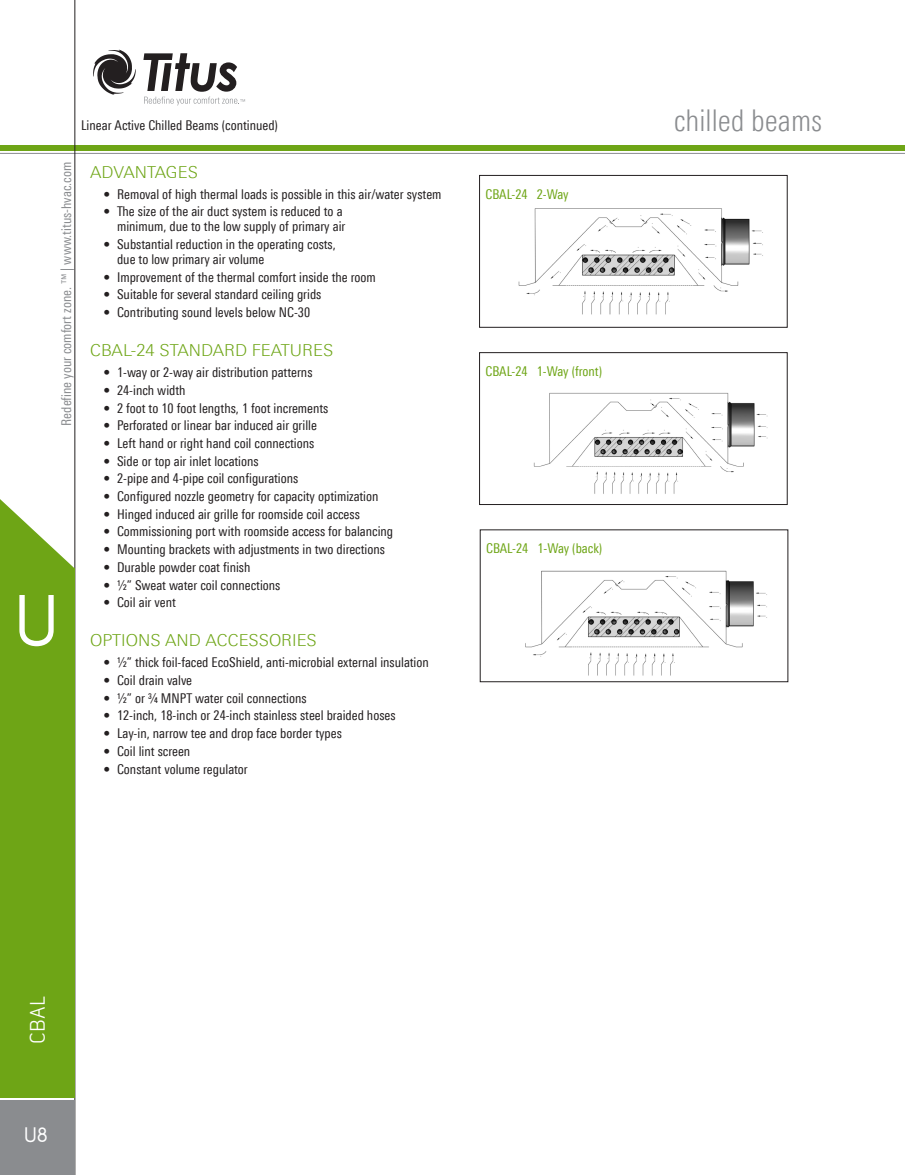
<style>
.page{position:relative;width:905px;height:1175px;background:#fff}
.page>*{position:absolute;margin:0;border:0;box-sizing:border-box;transform-origin:0 0}
.t1{font:500 72px "Lintel";color:#fff}
.t2{font:300 condensed 30px "LT Univers";color:#8a8c8f}
.catalog_model_-_left{font:21px "Lintel";color:#fff}
.t3{font:500 21px "Lintel";color:#fff}
.Titus_heading_3_2017{font:300 16.5px "LT Univers Basic";color:#6ea516}
.Paragraph{font:condensed 13.5px/15px "LT Univers";color:#231f20;text-align:right}
.Figure_Title{font:condensed 13.5px "LT Univers";color:#6ea516}
.t4{font:condensed 13.5px "LT Univers";color:#8a8c8f}
</style>
<div class="page">
<svg style="left:93px;top:50px;width:43px;height:45px"></svg>
<svg style="left:143px;top:53px;width:102px;height:52px"></svg>
<hr style="left:0;top:153px;width:904px;height:1px;background:#8a8c8f">
<div style="left:0;top:146px;width:904px;height:5px;background:#6ea516"></div>
<hr style="left:75px;top:0;width:1px;height:1174px;background:#231f20">
<div style="left:0;top:1100px;width:75px;height:74px;background:#8a8c8f"></div>
<div style="left:0;top:568px;width:75px;height:529px;background:#6ea516"></div>
<svg style="left:0;top:492px;width:75px;height:76px"></svg>
<img style="left:518px;top:208px;width:245px;height:107px">
<div style="left:479px;top:175px;width:308px;height:153px;border:1px solid #231f20"></div>
<img style="left:533px;top:392px;width:235px;height:102px">
<div style="left:479px;top:352px;width:308px;height:153px;border:1px solid #231f20"></div>
<img style="left:525px;top:570px;width:242px;height:106px">
<div style="left:480px;top:529px;width:308px;height:153px;border:1px solid #231f20"></div>
<p class="t4" style="left:58px;top:426px;width:265px;rotate:-90deg">Redefine your comfort zone. ™ | www.titus-hvac.com</p>
<h1 class="t1" style="left:16px;top:573px;width:43px">U</h1>
<p class="Paragraph" style="left:81px;top:118px;width:198px">Linear Active Chilled Beams (continued)</p>
<p class="Titus_heading_3_2017" style="left:90px;top:162px;width:109px">ADVANTAGES</p>
<p class="Paragraph" style="left:104px;top:186px;width:339px">• Removal of high thermal loads is possible in this air/water system</p>
<p class="Paragraph" style="left:104px;top:204px;width:243px">• The size of the air duct system is reduced to a minimum, due to the low supply of primary air</p>
<p class="Paragraph" style="left:117px;top:237px;width:220px;text-align:left;text-indent:-14px">• Substantial reduction in the operating costs, due to low primary air volume</p>
<p class="Paragraph" style="left:104px;top:269px;width:274px">• Improvement of the thermal comfort inside the room</p>
<p class="Paragraph" style="left:104px;top:287px;width:219px">• Suitable for several standard ceiling grids</p>
<p class="Paragraph" style="left:104px;top:305px;width:208px">• Contributing sound levels below NC-30</p>
<p class="Titus_heading_3_2017" style="left:90px;top:341px;width:245px">CBAL-24 STANDARD FEATURES</p>
<p class="Paragraph" style="left:104px;top:365px;width:210px">• 1-way or 2-way air distribution patterns</p>
<p class="Paragraph" style="left:104px;top:382px;width:84px">• 24-inch width</p>
<p class="Paragraph" style="left:104px;top:400px;width:226px">• 2 foot to 10 foot lengths, 1 foot increments</p>
<p class="Paragraph" style="left:104px;top:418px;width:215px">• Perforated or linear bar induced air grille</p>
<p class="Paragraph" style="left:104px;top:435px;width:212px">• Left hand or right hand coil connections</p>
<p class="Paragraph" style="left:104px;top:453px;width:157px">• Side or top air inlet locations</p>
<p class="Paragraph" style="left:104px;top:471px;width:196px">• 2-pipe and 4-pipe coil configurations</p>
<p class="Paragraph" style="left:104px;top:489px;width:276px">• Configured nozzle geometry for capacity optimization</p>
<p class="Paragraph" style="left:104px;top:506px;width:258px">• Hinged induced air grille for roomside coil access</p>
<p class="Paragraph" style="left:104px;top:524px;width:291px">• Commissioning port with roomside access for balancing</p>
<p class="Paragraph" style="left:104px;top:542px;width:283px">• Mounting brackets with adjustments in two directions</p>
<p class="Paragraph" style="left:104px;top:559px;width:148px">• Durable powder coat finish</p>
<p class="Paragraph" style="left:104px;top:577px;width:178px">• ½” Sweat water coil connections</p>
<p class="Paragraph" style="left:104px;top:595px;width:74px">• Coil air vent</p>
<p class="Titus_heading_3_2017" style="left:90px;top:631px;width:228px">OPTIONS AND ACCESSORIES</p>
<p class="Paragraph" style="left:104px;top:655px;width:327px">• ½” thick foil-faced EcoShield, anti-microbial external insulation</p>
<p class="Paragraph" style="left:104px;top:672px;width:90px">• Coil drain valve</p>
<p class="Paragraph" style="left:104px;top:690px;width:205px">• ½” or ¾ MNPT water coil connections</p>
<p class="Paragraph" style="left:104px;top:708px;width:293px">• 12-inch, 18-inch or 24-inch stainless steel braided hoses</p>
<p class="Paragraph" style="left:104px;top:726px;width:240px">• Lay-in, narrow tee and drop face border types</p>
<p class="Paragraph" style="left:104px;top:743px;width:88px">• Coil lint screen</p>
<p class="Paragraph" style="left:104px;top:761px;width:146px">• Constant volume regulator</p>
<p class="Figure_Title" style="left:485px;top:186px;width:85px">CBAL-24 2-Way</p>
<p class="Figure_Title" style="left:485px;top:363px;width:118px">CBAL-24 1-Way (front)</p>
<p class="Figure_Title" style="left:486px;top:541px;width:118px">CBAL-24 1-Way (back)</p>
<h2 class="t2" style="left:673px;top:103px;width:150px">chilled beams</h2>
<p class="catalog_model_-_left" style="left:23px;top:1043px;width:49px;rotate:-90deg">CBAL</p>
<h3 class="t3" style="left:25px;top:1121px;width:25px">U8</h3>
</div>
